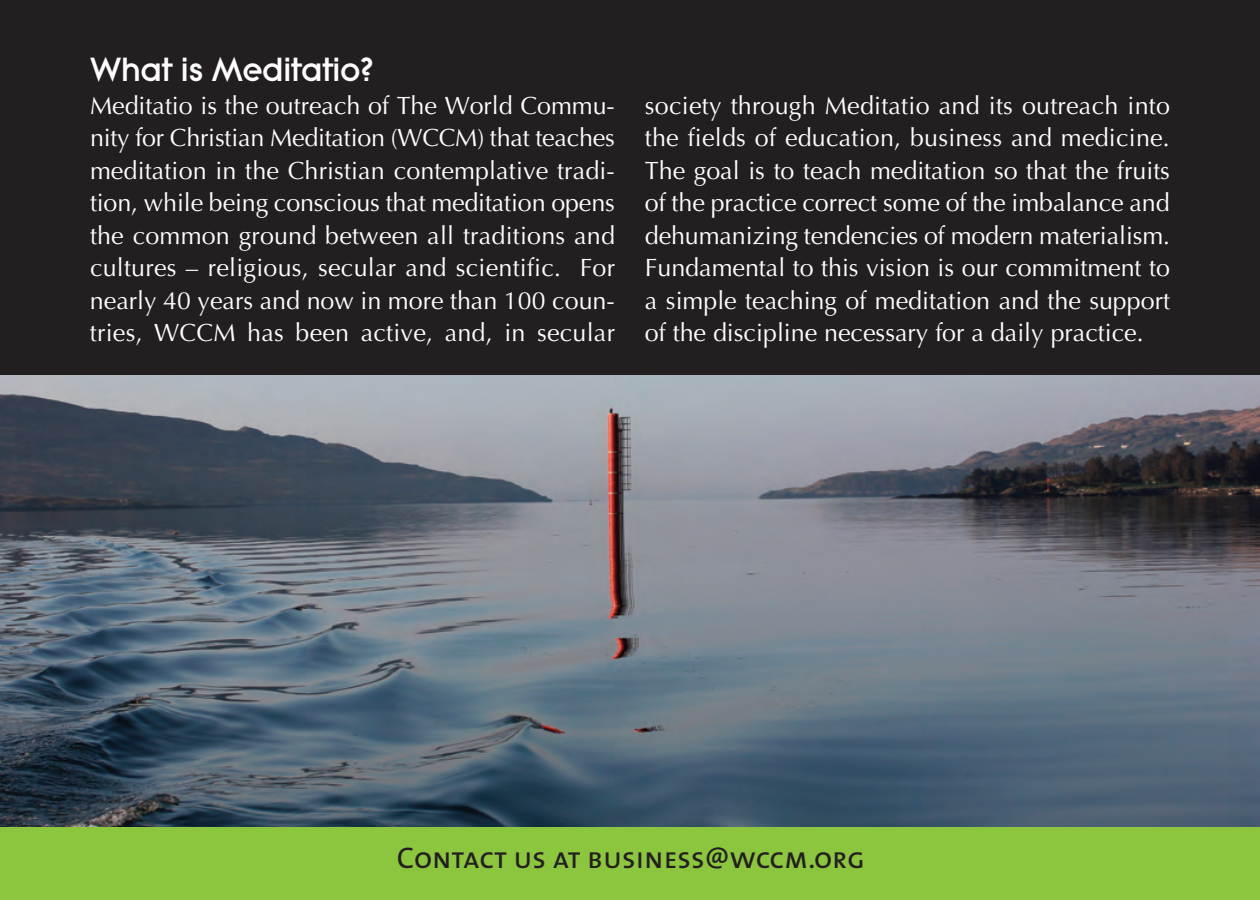
<style>
.page{position:relative;width:1260px;height:900px;background:#fff}
.page>*{position:absolute;margin:0;border:0;box-sizing:border-box;transform-origin:0 0}
.t1{font:800 35px "Litera EFOP";color:#fff}
.t2{font:30px "The Mix Caps";color:#231f20}
.t3{font:25px/32.5px "Optima";color:#fff;text-align:justify}
</style>
<div class="page">
<img style="left:0;top:375px;width:1260px;height:452px">
<div style="left:0;top:0;width:1260px;height:375px;background:#231f20"></div>
<div style="left:0;top:827px;width:1260px;height:73px;background:#8bc63e"></div>
<h1 class="t1" style="left:90px;top:58px;width:285px">What is Meditatio?</h1>
<p class="t3" style="left:90px;top:89px;width:527px">Meditatio is the outreach of The World Commu&shy;nity for Christian Meditation (WCCM) that teaches meditation in the Christian contemplative tradi&shy;tion, while being conscious that meditation opens the common ground between all traditions and cultures – religious, secular and scientific. For nearly 40 years and now in more than 100 coun&shy;tries, WCCM has been active, and, in secular</p>
<p class="t3" style="left:645px;top:89px;width:527px">society through Meditatio and its outreach into the fields of education, business and medicine.<br>The goal is to teach meditation so that the fruits of the practice correct some of the imbalance and dehumanizing tendencies of modern materialism.<br>Fundamental to this vision is our commitment to a simple teaching of meditation and the support of the discipline necessary for a daily practice.</p>
<p class="t2" style="left:397px;top:848px;width:470px">Contact us at business@wccm.org</p>
</div>
